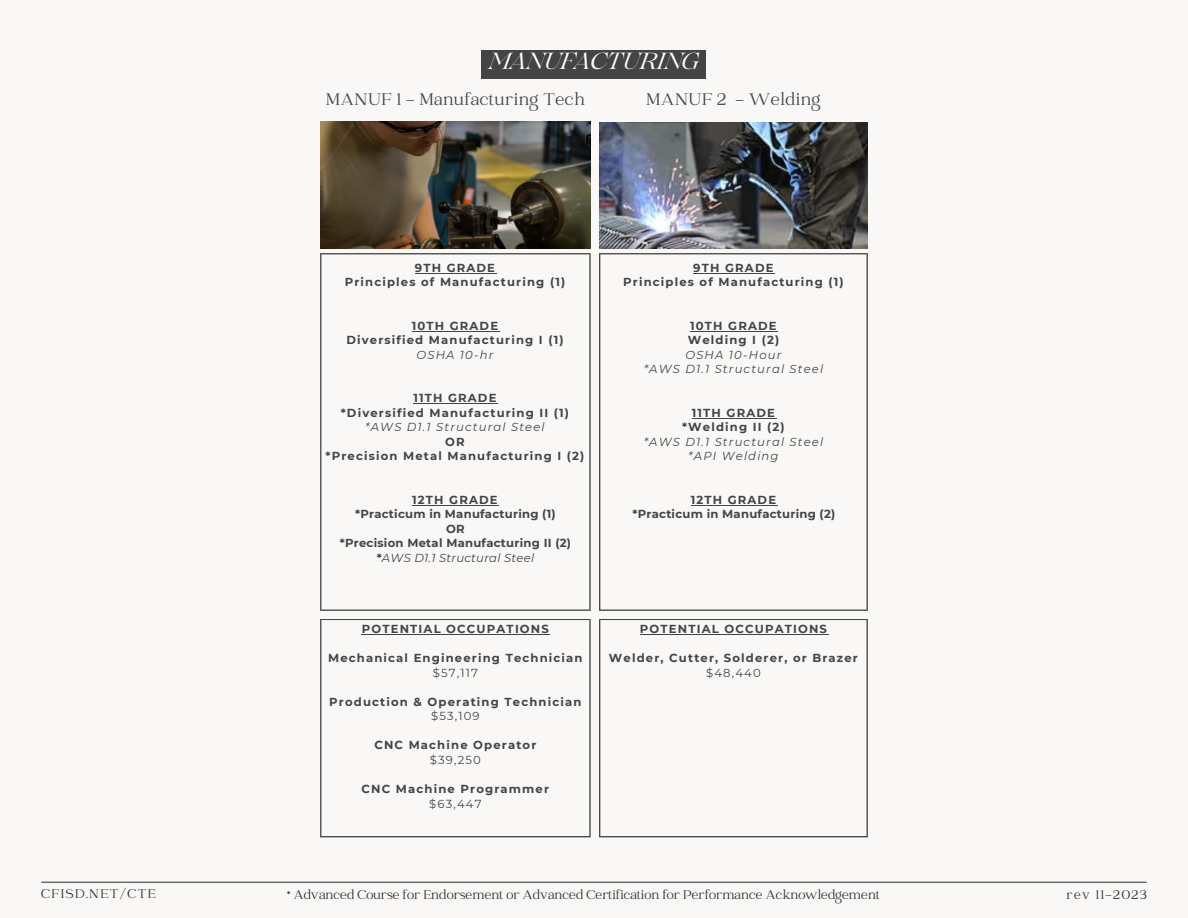
<style>
.page{position:relative;width:1188px;height:918px;background:#faf8f6}
.page>*{position:absolute;margin:0;border:0;box-sizing:border-box;transform-origin:0 0}
.t1{font:italic 23.25px "Lovelace";letter-spacing:-.035em;color:#fff}
.t2{font:18.6px "Catchy Mager";letter-spacing:.02em;color:#444}
.t3{font:13.95px "Catchy Mager";color:#303030}
.t4{font:13.95px "Catchy Mager";letter-spacing:.1em;color:#303030}
.t5{font:700 11.55px "Montserrat";letter-spacing:.1em;color:#444}
.t6{font:italic 11.55px "Montserrat";letter-spacing:.1em;color:#444}
.t7{font:700 11.55px "Montserrat";letter-spacing:.02em;color:#444}
.t8{font:11.55px "Montserrat";letter-spacing:.1em;color:#444}
.t9{font:italic 11.55px "Montserrat";letter-spacing:.02em;color:#444}
.s1{font-weight:700;font-style:normal}
</style>
<div class="page">
<svg style="left:599px;top:253px;width:269px;height:358px"></svg>
<svg style="left:320px;top:253px;width:271px;height:358px"></svg>
<img style="left:320px;top:122px;width:270px;height:127px">
<img style="left:599px;top:122px;width:269px;height:126px">
<hr style="left:42px;top:882px;width:1104px;height:1px;background:#444">
<svg style="left:599px;top:619px;width:269px;height:218px"></svg>
<svg style="left:320px;top:619px;width:271px;height:218px"></svg>
<div style="left:482px;top:50px;width:224px;height:29px;background:#444"></div>
<hr style="left:415px;top:273px;width:81px;height:1px;background:#444">
<hr style="left:412px;top:331px;width:87px;height:1px;background:#444">
<hr style="left:413px;top:403px;width:85px;height:1px;background:#444">
<hr style="left:412px;top:505px;width:87px;height:1px;background:#444">
<hr style="left:693px;top:273px;width:82px;height:1px;background:#444">
<hr style="left:690px;top:331px;width:88px;height:1px;background:#444">
<hr style="left:692px;top:418px;width:84px;height:1px;background:#444">
<hr style="left:691px;top:505px;width:86px;height:1px;background:#444">
<hr style="left:362px;top:634px;width:188px;height:1px;background:#444">
<hr style="left:640px;top:634px;width:188px;height:1px;background:#444">
<p class="t1" style="left:489px;top:53px;width:212px">MANUFACTURING</p>
<p class="t2" style="left:326px;top:91px;width:261px">MANUF 1 - Manufacturing Tech</p>
<p class="t2" style="left:646px;top:91px;width:176px">MANUF 2 - Welding</p>
<p class="t5" style="left:415px;top:260px;width:82px">9TH GRADE</p>
<p class="t5" style="left:345px;top:275px;width:222px">Principles of Manufacturing (1)</p>
<p class="t5" style="left:412px;top:319px;width:88px">10TH GRADE</p>
<p class="t5" style="left:346px;top:333px;width:219px">Diversified Manufacturing I (1)</p>
<p class="t6" style="left:416px;top:348px;width:78px">OSHA 10-hr</p>
<p class="t5" style="left:413px;top:391px;width:85px">11TH GRADE</p>
<p class="t5" style="left:341px;top:406px;width:230px">*Diversified Manufacturing II (1)</p>
<p class="t6" style="left:365px;top:420px;width:181px">*AWS D1.1 Structural Steel</p>
<p class="t5" style="left:445px;top:435px;width:21px">OR</p>
<p class="t5" style="left:325px;top:449px;width:260px">*Precision Metal Manufacturing I (2)</p>
<p class="t5" style="left:412px;top:493px;width:87px">12TH GRADE</p>
<p class="t7" style="left:355px;top:507px;width:202px">*Practicum in Manufacturing (1)</p>
<p class="t5" style="left:446px;top:522px;width:20px">OR</p>
<p class="t7" style="left:340px;top:536px;width:233px">*Precision Metal Manufacturing II (2)</p>
<p class="t9" style="left:377px;top:551px;width:159px"><span class="s1">*</span>AWS D1.1 Structural Steel</p>
<p class="t5" style="left:362px;top:622px;width:189px">POTENTIAL OCCUPATIONS</p>
<p class="t5" style="left:328px;top:651px;width:256px">Mechanical Engineering Technician</p>
<p class="t8" style="left:433px;top:666px;width:47px">$57,117</p>
<p class="t5" style="left:329px;top:695px;width:254px">Production &amp; Operating Technician</p>
<p class="t8" style="left:431px;top:709px;width:50px">$53,109</p>
<p class="t5" style="left:374px;top:738px;width:164px">CNC Machine Operator</p>
<p class="t8" style="left:430px;top:753px;width:53px">$39,250</p>
<p class="t5" style="left:362px;top:782px;width:189px">CNC Machine Programmer</p>
<p class="t8" style="left:429px;top:796px;width:54px">$63,447</p>
<p class="t5" style="left:693px;top:260px;width:82px">9TH GRADE</p>
<p class="t5" style="left:623px;top:275px;width:222px">Principles of Manufacturing (1)</p>
<p class="t5" style="left:690px;top:319px;width:88px">10TH GRADE</p>
<p class="t5" style="left:688px;top:333px;width:93px">Welding I (2)</p>
<p class="t6" style="left:685px;top:348px;width:97px">OSHA 10-Hour</p>
<p class="t6" style="left:644px;top:362px;width:181px">*AWS D1.1 Structural Steel</p>
<p class="t5" style="left:692px;top:406px;width:85px">11TH GRADE</p>
<p class="t5" style="left:682px;top:420px;width:104px">*Welding II (2)</p>
<p class="t6" style="left:644px;top:435px;width:181px">*AWS D1.1 Structural Steel</p>
<p class="t6" style="left:688px;top:449px;width:92px">*API Welding</p>
<p class="t5" style="left:691px;top:493px;width:87px">12TH GRADE</p>
<p class="t7" style="left:632px;top:507px;width:204px">*Practicum in Manufacturing (2)</p>
<p class="t5" style="left:640px;top:622px;width:189px">POTENTIAL OCCUPATIONS</p>
<p class="t5" style="left:609px;top:651px;width:250px">Welder, Cutter, Solderer, or Brazer</p>
<p class="t8" style="left:706px;top:666px;width:56px">$48,440</p>
<p class="t4" style="left:41px;top:887px;width:116px">CFISD.NET/CTE</p>
<p class="t4" style="left:1067px;top:888px;width:82px">rev 11-2023</p>
<p class="t3" style="left:287px;top:888px;width:594px">* Advanced Course for Endorsement or Advanced Certification for Performance Acknowledgement</p>
</div>
